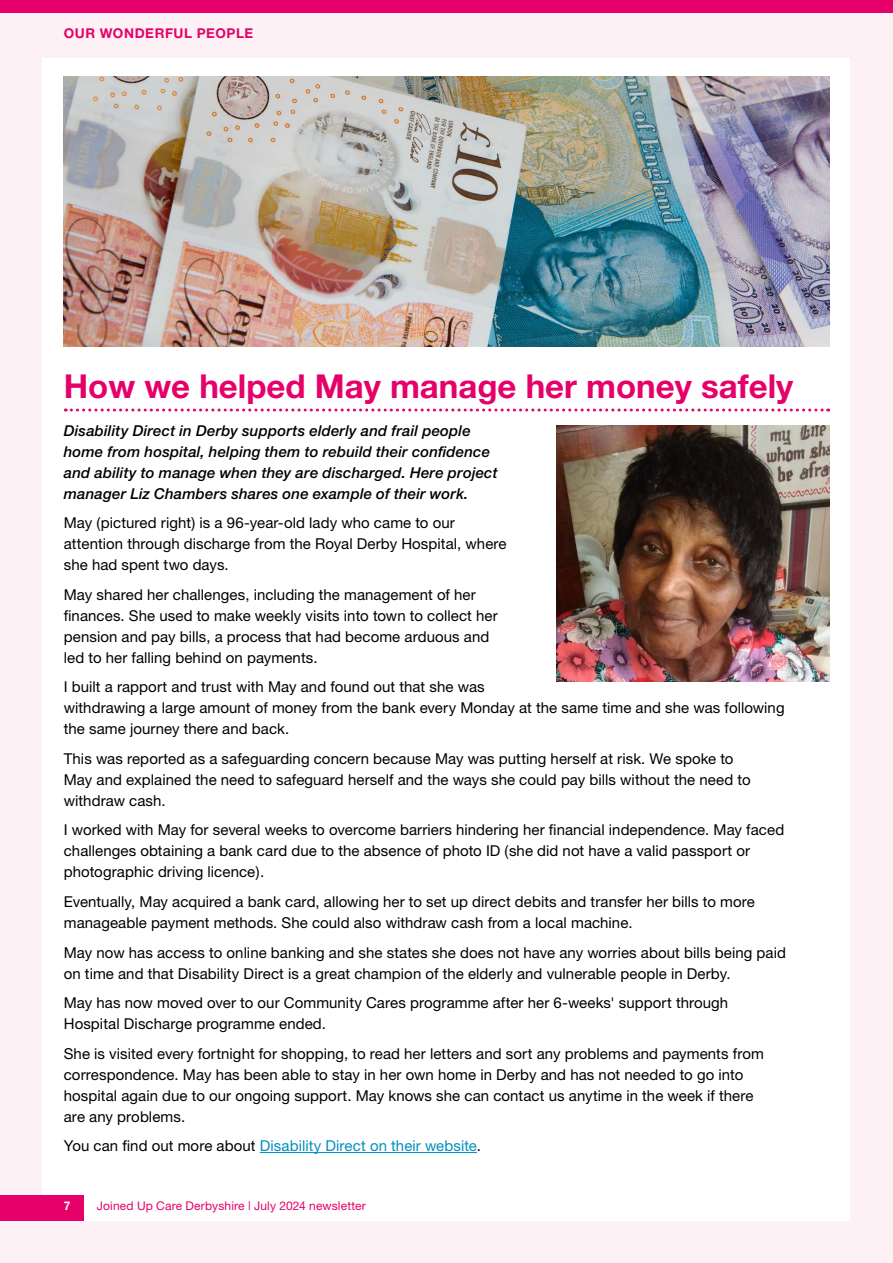
<style>
.page{position:relative;width:893px;height:1263px;background:#fdf1f5}
.page>*{position:absolute;margin:0;border:0;box-sizing:border-box;transform-origin:0 0}
.H2_underline{font:700 33px "Helvetica Neue";color:#e60069}
.t1{font:15px/21px "Helvetica Neue";letter-spacing:.005em;color:#000}
.Italic_byline{font:italic 500 15px/21px "Helvetica Neue";letter-spacing:.01em;color:#000}
.t2{font:15px "Helvetica Neue";letter-spacing:.005em;color:#0090bf}
.t3{font:700 13.5px "Helvetica Neue";letter-spacing:.045em;color:#e60069}
.t4{font:12px "Helvetica Neue";letter-spacing:.01em;color:#e60069}
.t5{font:700 12px "Helvetica Neue";color:#fff}
.s1{color:#000}
</style>
<div class="page">
<div style="left:43px;top:58px;width:807px;height:1162px;background:#fff"></div>
<div style="left:0;top:1194px;width:83px;height:26px;background:#e60069"></div>
<svg style="left:65px;top:408px;width:764px;height:3px"></svg>
<hr style="left:260px;top:1152px;width:217px;height:1px;background:#0090bf">
<div style="left:0;top:0;width:893px;height:13px;background:#e60069"></div>
<img style="left:556px;top:425px;width:273px;height:256px">
<img style="left:64px;top:77px;width:765px;height:270px">
<p class="t3" style="left:64px;top:25px;width:191px">OUR WONDERFUL PEOPLE</p>
<h2 class="H2_underline" style="left:64px;top:366px;width:731px">How we helped May manage her money safely</h2>
<p class="Italic_byline" style="left:64px;top:420px;width:435px">Disability Direct in Derby supports elderly and frail people home from hospital, helping them to rebuild their confidence and ability to manage when they are discharged. Here project manager Liz Chambers shares one example of their work.</p>
<p class="t1" style="left:64px;top:512px;width:444px">May (pictured right) is a 96-year-old lady who came to our attention through discharge from the Royal Derby Hospital, where she had spent two days.</p>
<p class="t1" style="left:64px;top:584px;width:436px">May shared her challenges, including the management of her finances. She used to make weekly visits into town to collect her pension and pay bills, a process that had become arduous and led to her falling behind on payments.</p>
<p class="t1" style="left:64px;top:676px;width:722px">I built a rapport and trust with May and found out that she was<br>withdrawing a large amount of money from the bank every Monday at the same time and she was following the same journey there and back.</p>
<p class="t1" style="left:64px;top:748px;width:688px">This was reported as a safeguarding concern because May was putting herself at risk. We spoke to<br>May and explained the need to safeguard herself and the ways she could pay bills without the need to withdraw cash.</p>
<p class="t1" style="left:64px;top:819px;width:722px">I worked with May for several weeks to overcome barriers hindering her financial independence. May faced challenges obtaining a bank card due to the absence of photo ID (she did not have a valid passport or photographic driving licence).</p>
<p class="t1" style="left:64px;top:891px;width:693px">Eventually, May acquired a bank card, allowing her to set up direct debits and transfer her bills to more manageable payment methods. She could also withdraw cash from a local machine.</p>
<p class="t1" style="left:64px;top:941px;width:724px">May now has access to online banking and she states she does not have any worries about bills being paid on time and that Disability Direct is a great champion of the elderly and vulnerable people in Derby.</p>
<p class="t1" style="left:64px;top:992px;width:666px">May has now moved over to our Community Cares programme after her 6-weeks' support through<br>Hospital Discharge programme ended.</p>
<p class="t1" style="left:64px;top:1042px;width:702px">She is visited every fortnight for shopping, to read her letters and sort any problems and payments from correspondence. May has been able to stay in her own home in Derby and has not needed to go into hospital again due to our ongoing support. May knows she can contact us anytime in the week if there are any problems.</p>
<p class="t2" style="left:64px;top:1137px;width:419px"><span class="s1">You can find out more about</span> Disability Direct on their website<span class="s1">.</span></p>
<p class="t5" style="left:64px;top:1198px;width:8px">7</p>
<p class="t4" style="left:97px;top:1199px;width:271px">Joined Up Care Derbyshire | July 2024 newsletter</p>
</div>
